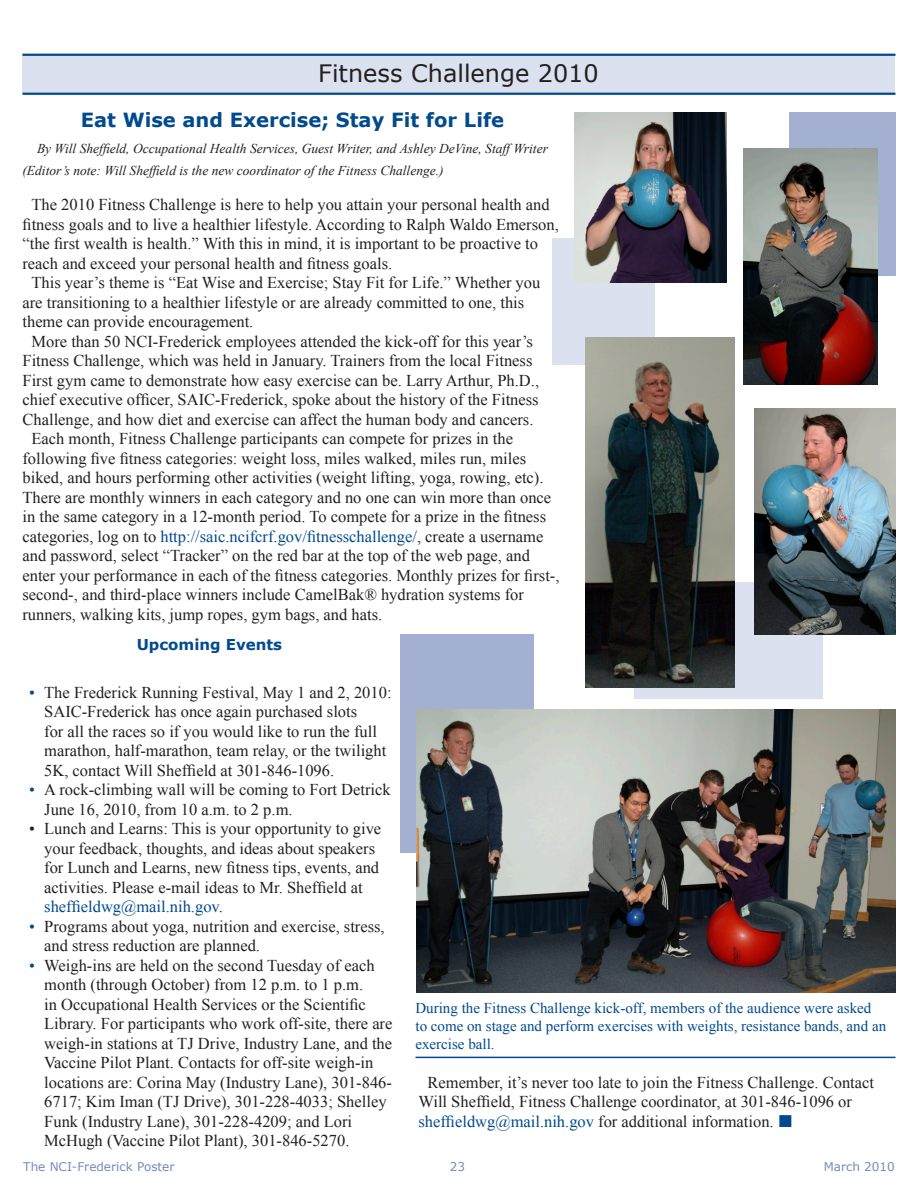
<style>
.page{position:relative;width:918px;height:1188px;background:#fff}
.page>*{position:absolute;margin:0;border:0;box-sizing:border-box;transform-origin:0 0}
._16pt_Section_Headin{font:24px "Verdana";color:#231f20}
.Heading_1__2_lines{font:700 19.5px "Verdana";color:#004a8d}
.Main_Text{font:16.5px/19.5px "Times New Roman";color:#231f20}
.Cutlines{font:15px/18px "Times New Roman";color:#004a8d}
.SubHeading_2{font:700 15px "Verdana";color:#004a8d}
.Byline{font:italic 13.5px "Times New Roman";color:#231f20}
.Editor_s_Note{font:italic 13.5px "Times New Roman";color:#231f20}
.t1{font:12px "Verdana";color:#748cbb}
.s1{color:#004a8d}
</style>
<div class="page">
<div style="left:789px;top:112px;width:107px;height:164px;background:#a3b0d2"></div>
<div style="left:400px;top:634px;width:134px;height:220px;background:#a3b0d2"></div>
<div style="left:552px;top:238px;width:102px;height:126px;background:#dce1ef"></div>
<div style="left:634px;top:582px;width:190px;height:117px;background:#dce1ef"></div>
<div style="left:23px;top:55px;width:872px;height:38px;background:#dce1ef"></div>
<hr style="left:22px;top:93px;width:874px;height:2px;background:#004a8d">
<hr style="left:22px;top:54px;width:874px;height:2px;background:#004a8d">
<img style="left:744px;top:148px;width:134px;height:237px">
<img style="left:755px;top:409px;width:141px;height:225px">
<img style="left:416px;top:710px;width:480px;height:283px">
<img style="left:586px;top:338px;width:148px;height:349px">
<img style="left:574px;top:112px;width:153px;height:171px">
<hr style="left:416px;top:1057px;width:480px;height:1px;background:#004a8d">
<p class="_16pt_Section_Headin" style="left:318px;top:58px;width:282px">Fitness Challenge 2010</p>
<p class="Heading_1__2_lines" style="left:81px;top:108px;width:425px">Eat Wise and Exercise; Stay Fit for Life</p>
<p class="Byline" style="left:37px;top:139px;width:512px">By Will Sheffield, Occupational Health Services, Guest Writer, and Ashley DeVine, Staff Writer</p>
<p class="Editor_s_Note" style="left:22px;top:162px;width:423px">(Editor’s note: Will Sheffield is the new coordinator of the Fitness Challenge.)</p>
<p class="Main_Text" style="left:22px;top:194px;width:538px;text-indent:9px">The 2010 Fitness Challenge is here to help you attain your personal health and fitness goals and to live a healthier lifestyle. According to Ralph Waldo Emerson, “the first wealth is health.” With this in mind, it is important to be proactive to reach and exceed your personal health and fitness goals.</p>
<p class="Main_Text" style="left:22px;top:272px;width:519px;text-indent:9px">This year’s theme is “Eat Wise and Exercise; Stay Fit for Life.” Whether you are transitioning to a healthier lifestyle or are already committed to one, this theme can provide encouragement.</p>
<p class="Main_Text" style="left:22px;top:331px;width:518px;text-align:center">More than 50 NCI-Frederick employees attended the kick-off for this year’s Fitness Challenge, which was held in January. Trainers from the local Fitness First gym came to demonstrate how easy exercise can be. Larry Arthur, Ph.D., chief executive officer, SAIC-Frederick, spoke about the history of the Fitness Challenge, and how diet and exercise can affect the human body and cancers.</p>
<p class="Main_Text" style="left:22px;top:428px;width:539px;text-indent:9px">Each month, Fitness Challenge participants can compete for prizes in the following five fitness categories: weight loss, miles walked, miles run, miles biked, and hours performing other activities (weight lifting, yoga, rowing, etc).<br>There are monthly winners in each category and no one can win more than once in the same category in a 12-month period. To compete for a prize in the fitness categories, log on to <span class="s1">http://saic.ncifcrf.gov/fitnesschallenge/</span>, create a username and password, select “Tracker” on the red bar at the top of the web page, and enter your performance in each of the fitness categories. Monthly prizes for first-, second-, and third-place winners include CamelBak® hydration systems for runners, walking kits, jump ropes, gym bags, and hats.</p>
<p class="SubHeading_2" style="left:137px;top:635px;width:147px">Upcoming Events</p>
<p class="Main_Text" style="left:44px;top:682px;width:349px;text-indent:-15px"><span class="s1">•</span> The Frederick Running Festival, May 1 and 2, 2010:<br>SAIC-Frederick has once again purchased slots<br>for all the races so if you would like to run the full marathon, half-marathon, team relay, or the twilight 5K, contact Will Sheffield at 301-846-1096.</p>
<p class="Main_Text" style="left:44px;top:779px;width:348px;text-indent:-15px"><span class="s1">•</span> A rock-climbing wall will be coming to Fort Detrick<br>June 16, 2010, from 10 a.m. to 2 p.m.</p>
<p class="Main_Text" style="left:44px;top:818px;width:338px;text-indent:-15px">• Lunch and Learns: This is your opportunity to give your feedback, thoughts, and ideas about speakers for Lunch and Learns, new fitness tips, events, and activities. Please e-mail ideas to Mr. Sheffield at <span class="s1">sheffieldwg@mail.nih.gov</span>.</p>
<p class="Main_Text" style="left:44px;top:916px;width:342px;text-indent:-15px"><span class="s1">•</span> Programs about yoga, nutrition and exercise, stress, and stress reduction are planned.</p>
<p class="Main_Text" style="left:44px;top:955px;width:350px;text-indent:-15px"><span class="s1">•</span> Weigh-ins are held on the second Tuesday of each month (through October) from 12 p.m. to 1 p.m.<br>in Occupational Health Services or the Scientific Library. For participants who work off-site, there are weigh-in stations at TJ Drive, Industry Lane, and the Vaccine Pilot Plant. Contacts for off-site weigh-in locations are: Corina May (Industry Lane), 301-846- 6717; Kim Iman (TJ Drive), 301-228-4033; Shelley Funk (Industry Lane), 301-228-4209; and Lori McHugh (Vaccine Pilot Plant), 301-846-5270.</p>
<p class="Cutlines" style="left:416px;top:999px;width:472px">During the Fitness Challenge kick-off, members of the audience were asked to come on stage and perform exercises with weights, resistance bands, and an exercise ball.</p>
<p class="Main_Text" style="left:418px;top:1072px;width:457px;text-indent:9px">Remember, it’s never too late to join the Fitness Challenge. Contact<br>Will Sheffield, Fitness Challenge coordinator, at 301-846-1096 or <span class="s1">sheffieldwg@mail.nih.gov</span> for additional information.</p>
<p class="t1" style="left:23px;top:1159px;width:153px">The NCI-Frederick Poster</p>
<p class="t1" style="left:450px;top:1159px;width:17px">23</p>
<p class="t1" style="left:824px;top:1159px;width:73px">March 2010</p>
</div>
